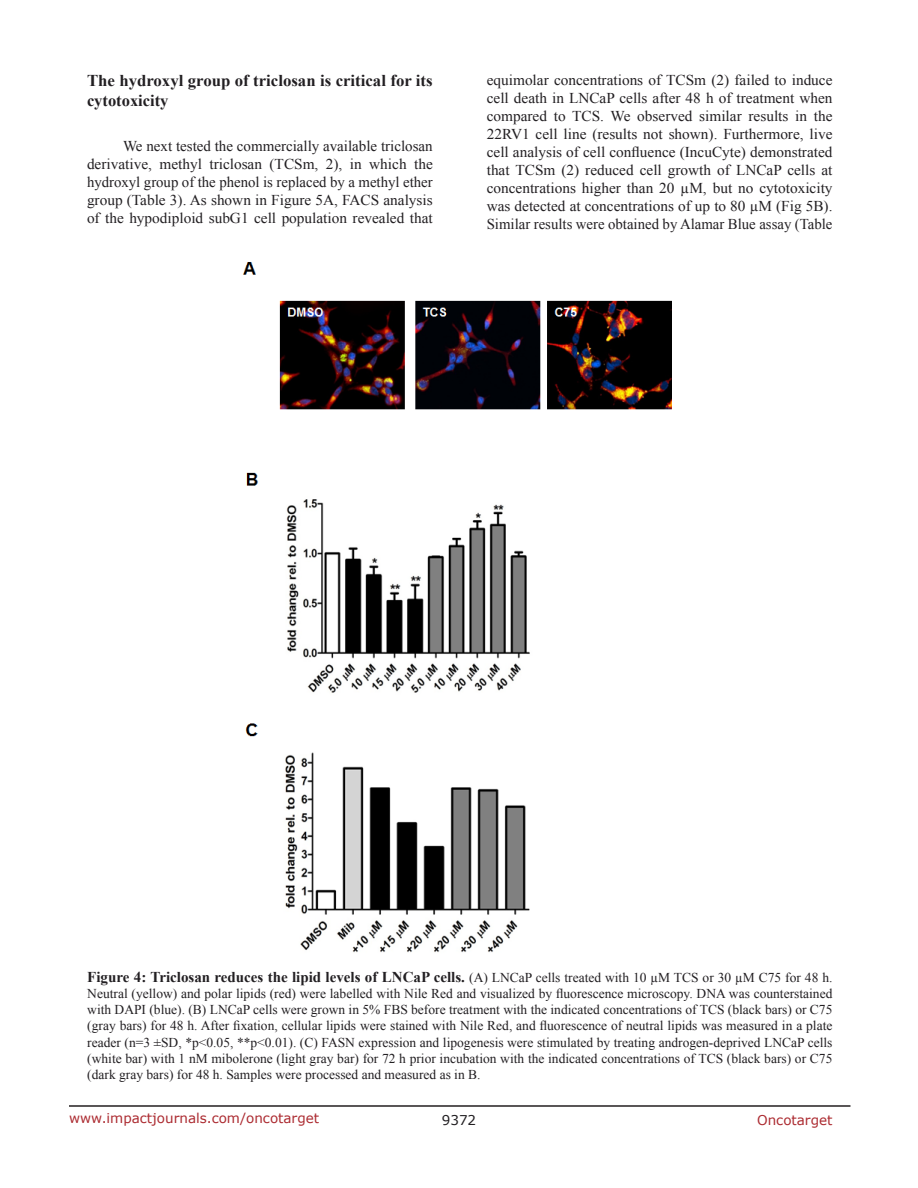
<style>
.page{position:relative;width:918px;height:1188px;background:#fff}
.page>*{position:absolute;margin:0;border:0;box-sizing:border-box;transform-origin:0 0}
.SubHeading{font:700 16.5px/19.8px "Times New Roman";color:#221f22}
.BodyText{font:15px/18px "Times New Roman";color:#221f22;text-align:justify}
.FigureText{font:700 15px "Times New Roman";color:#221f22}
.FigureText-2{font:13.5px/16.2px "Times New Roman";color:#221f22;text-align:justify}
.t1{font:13.5px "Verdana";color:#ac2b31}
.t2{font:13.5px "Verdana";color:#221f22}
.s1{font-weight:400;font-size:13.5px}
</style>
<div class="page">
<hr style="left:69px;top:1105px;width:781px;height:2px;background:#231f20">
<img style="left:242px;top:262px;width:429px;height:691px">
<p class="SubHeading" style="left:87px;top:70px;width:347px">The hydroxyl group of triclosan is critical for its cytotoxicity</p>
<p class="BodyText" style="left:87px;top:137px;width:347px;text-indent:36px">We next tested the commercially available triclosan derivative, methyl triclosan (TCSm, 2), in which the hydroxyl group of the phenol is replaced by a methyl ether group (Table 3). As shown in Figure 5A, FACS analysis of the hypodiploid subG1 cell population revealed that</p>
<p class="BodyText" style="left:487px;top:71px;width:347px">equimolar concentrations of TCSm (2) failed to induce cell death in LNCaP cells after 48 h of treatment when compared to TCS. We observed similar results in the 22RV1 cell line (results not shown). Furthermore, live cell analysis of cell confluence (IncuCyte) demonstrated that TCSm (2) reduced cell growth of LNCaP cells at concentrations higher than 20 µM, but no cytotoxicity was detected at concentrations of up to 80 µM (Fig 5B).<br>Similar results were obtained by Alamar Blue assay (Table</p>
<p class="FigureText" style="left:87px;top:966px;width:747px">Figure 4: Triclosan reduces the lipid levels of LNCaP cells. <span class="s1">(A) LNCaP cells treated with 10 µM TCS or 30 µM C75 for 48 h.</span></p>
<p class="FigureText-2" style="left:87px;top:985px;width:747px">Neutral (yellow) and polar lipids (red) were labelled with Nile Red and visualized by fluorescence microscopy. DNA was counterstained with DAPI (blue). (B) LNCaP cells were grown in 5% FBS before treatment with the indicated concentrations of TCS (black bars) or C75 (gray bars) for 48 h. After fixation, cellular lipids were stained with Nile Red, and fluorescence of neutral lipids was measured in a plate reader (n=3 ±SD, *p&lt;0.05, **p&lt;0.01). (C) FASN expression and lipogenesis were stimulated by treating androgen-deprived LNCaP cells (white bar) with 1 nM mibolerone (light gray bar) for 72 h prior incubation with the indicated concentrations of TCS (black bars) or C75 (dark gray bars) for 48 h. Samples were processed and measured as in B.</p>
<p class="t1" style="left:69px;top:1109px;width:252px">www.impactjournals.com/oncotarget</p>
<p class="t2" style="left:442px;top:1111px;width:36px">9372</p>
<p class="t1" style="left:757px;top:1111px;width:77px">Oncotarget</p>
</div>
